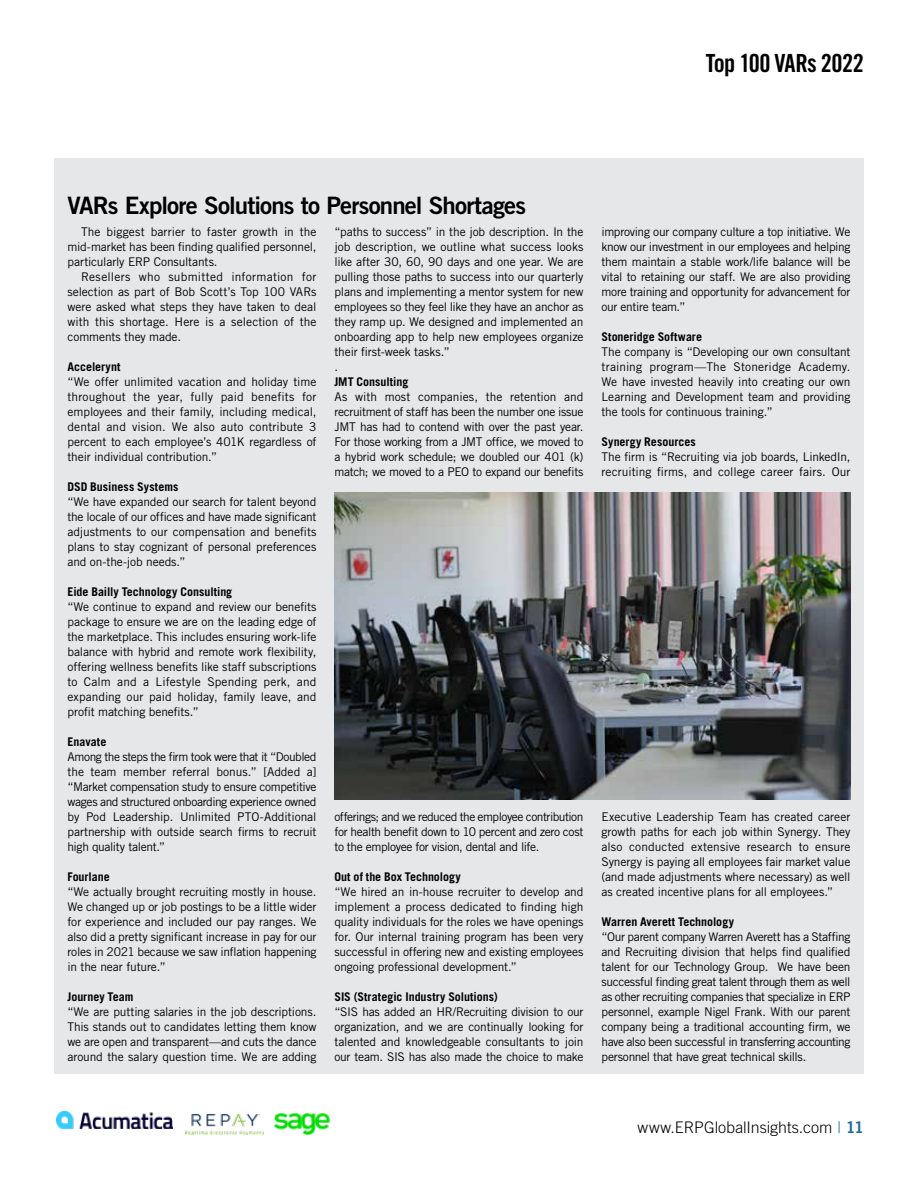
<style>
.page{position:relative;width:918px;height:1188px;background:#fff}
.page>*{position:absolute;margin:0;border:0;box-sizing:border-box;transform-origin:0 0}
.t1{font:25.05px "Trade Gothic LT Std Bd Cn 20";letter-spacing:-.025em;color:#000}
.t2{font:24px "Trade Gothic LT Std Bd 2";letter-spacing:-.035em;color:#000}
.t3{font:300 16.05px "Trade Gothic LT Std";color:#000}
.t4{font:12px/15px "Trade Gothic LT Std";letter-spacing:-.015em;color:#000;text-align:justify}
.t5{font:700 12px "Trade Gothic LT Std";color:#000}
.s1{color:#246a9a}
.s2{font-family:"Trade Gothic LT Std Bd 2";font-weight:400;color:#246a9a}
</style>
<div class="page">
<div style="left:54px;top:159px;width:810px;height:915px;background:#e6e7e8"></div>
<img style="left:335px;top:493px;width:515px;height:307px">
<img style="left:186px;top:1114px;width:78px;height:20px">
<img style="left:56px;top:1112px;width:116px;height:17px">
<img style="left:274px;top:1113px;width:56px;height:22px">
<h1 class="t1" style="left:706px;top:48px;width:160px">Top 100 VARs 2022</h1>
<h2 class="t2" style="left:68px;top:190px;width:460px">VARs Explore Solutions to Personnel Shortages</h2>
<p class="t4" style="left:68px;top:224px;width:250px;text-indent:14px">The biggest barrier to faster growth in the mid-market has been finding qualified personnel, particularly ERP Consultants.</p>
<p class="t4" style="left:68px;top:269px;width:251px;text-indent:14px">Resellers who submitted information for selection as part of Bob Scott’s Top 100 VARs were asked what steps they have taken to deal with this shortage. Here is a selection of the comments they made.</p>
<p class="t5" style="left:68px;top:359px;width:55px">Accelerynt</p>
<p class="t4" style="left:68px;top:374px;width:251px">“We offer unlimited vacation and holiday time throughout the year, fully paid benefits for employees and their family, including medical, dental and vision. We also auto contribute 3 percent to each employee’s 401K regardless of their individual contribution.”</p>
<p class="t5" style="left:68px;top:479px;width:112px">DSD Business Systems</p>
<p class="t4" style="left:68px;top:494px;width:251px">“We have expanded our search for talent beyond the locale of our offices and have made significant adjustments to our compensation and benefits plans to stay cognizant of personal preferences and on-the-job needs.”</p>
<p class="t5" style="left:68px;top:584px;width:166px">Eide Bailly Technology Consulting</p>
<p class="t4" style="left:68px;top:599px;width:251px">“We continue to expand and review our benefits package to ensure we are on the leading edge of the marketplace. This includes ensuring work-life balance with hybrid and remote work flexibility, offering wellness benefits like staff subscriptions to Calm and a Lifestyle Spending perk, and expanding our paid holiday, family leave, and profit matching benefits.”</p>
<p class="t5" style="left:68px;top:734px;width:40px">Enavate</p>
<p class="t4" style="left:68px;top:749px;width:251px">Among the steps the firm took were that it “Doubled the team member referral bonus.” [Added a] “Market compensation study to ensure competitive wages and structured onboarding experience owned by Pod Leadership. Unlimited PTO-Additional partnership with outside search firms to recruit high quality talent.”</p>
<p class="t5" style="left:68px;top:869px;width:44px">Fourlane</p>
<p class="t4" style="left:68px;top:884px;width:251px">“We actually brought recruiting mostly in house.<br>We changed up or job postings to be a little wider for experience and included our pay ranges. We also did a pretty significant increase in pay for our roles in 2021 because we saw inflation happening in the near future.”</p>
<p class="t5" style="left:68px;top:989px;width:67px">Journey Team</p>
<p class="t4" style="left:68px;top:1004px;width:251px">“We are putting salaries in the job descriptions.<br>This stands out to candidates letting them know we are open and transparent—and cuts the dance around the salary question time. We are adding</p>
<p class="t4" style="left:335px;top:224px;width:251px;text-align:left">“paths to success” in the job description. In the job description, we outline what success looks like after 30, 60, 90 days and one year. We are pulling those paths to success into our quarterly plans and implementing a mentor system for new employees so they feel like they have an anchor as they ramp up. We designed and implemented an onboarding app to help new employees organize their first-week tasks.”<br>.</p>
<p class="t5" style="left:335px;top:374px;width:75px">JMT Consulting</p>
<p class="t4" style="left:335px;top:389px;width:251px">As with most companies, the retention and recruitment of staff has been the number one issue JMT has had to contend with over the past year.<br>For those working from a JMT office, we moved to a hybrid work schedule; we doubled our 401 (k) match; we moved to a PEO to expand our benefits</p>
<p class="t4" style="left:335px;top:809px;width:250px">offerings; and we reduced the employee contribution for health benefit down to 10 percent and zero cost to the employee for vision, dental and life.</p>
<p class="t5" style="left:335px;top:869px;width:128px">Out of the Box Technology</p>
<p class="t4" style="left:335px;top:884px;width:251px">“We hired an in-house recruiter to develop and implement a process dedicated to finding high quality individuals for the roles we have openings for. Our internal training program has been very successful in offering new and existing employees ongoing professional development.”</p>
<p class="t5" style="left:335px;top:989px;width:165px">SIS (Strategic Industry Solutions)</p>
<p class="t4" style="left:335px;top:1004px;width:251px">“SIS has added an HR/Recruiting division to our organization, and we are continually looking for talented and knowledgeable consultants to join our team. SIS has also made the choice to make</p>
<p class="t4" style="left:602px;top:224px;width:251px">improving our company culture a top initiative. We know our investment in our employees and helping them maintain a stable work/life balance will be vital to retaining our staff. We are also providing more training and opportunity for advancement for our entire team.”</p>
<p class="t5" style="left:602px;top:329px;width:102px">Stoneridge Software</p>
<p class="t4" style="left:602px;top:344px;width:251px">The company is “Developing our own consultant training program—The Stoneridge Academy.<br>We have invested heavily into creating our own Learning and Development team and providing the tools for continuous training.”</p>
<p class="t5" style="left:602px;top:434px;width:96px">Synergy Resources</p>
<p class="t4" style="left:602px;top:449px;width:251px">The firm is “Recruiting via job boards, LinkedIn, recruiting firms, and college career fairs. Our</p>
<p class="t4" style="left:602px;top:809px;width:251px">Executive Leadership Team has created career growth paths for each job within Synergy. They also conducted extensive research to ensure Synergy is paying all employees fair market value (and made adjustments where necessary) as well as created incentive plans for all employees.”</p>
<p class="t5" style="left:602px;top:914px;width:134px">Warren Averett Technology</p>
<p class="t4" style="left:602px;top:929px;width:251px">“Our parent company Warren Averett has a Staffing and Recruiting division that helps find qualified talent for our Technology Group. We have been successful finding great talent through them as well as other recruiting companies that specialize in ERP personnel, example Nigel Frank. With our parent company being a traditional accounting firm, we have also been successful in transferring accounting personnel that have great technical skills.</p>
<h3 class="t3" style="left:638px;top:1117px;width:228px">www.ERPGlobalInsights.com <span class="s1">|</span> <span class="s2">11</span></h3>
</div>
